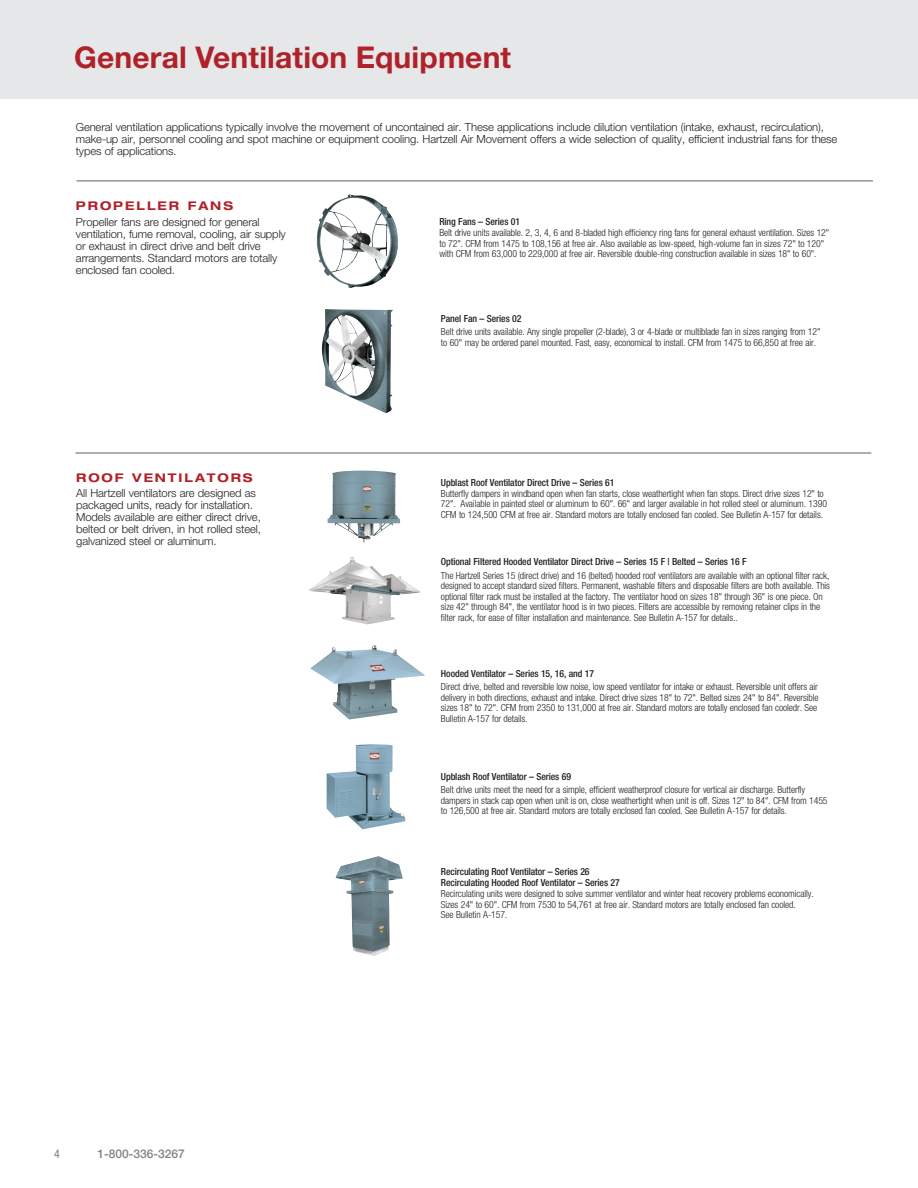
<style>
.page{position:relative;width:918px;height:1188px;background:#fff}
.page>*{position:absolute;margin:0;border:0;box-sizing:border-box;transform-origin:0 0}
.t1{font:700 30px "Helvetica Neue LT Std";letter-spacing:.005em;color:#af2229}
.Subhead_Para{font:700 expanded 12px "Helvetica Neue";letter-spacing:.16em;color:#af2229}
.t2{font:500 12px "Helvetica Neue LT Std";color:#808285}
.Body_para{font:700 expanded 12px "Helvetica Neue";letter-spacing:.16em;color:#af2229}
.t3{font:condensed 12px "Helvetica Neue LT Std";color:#808285}
.Body_para-2{font:300 11.25px/12px "Helvetica Neue LT Std";letter-spacing:-.01em;color:#231f20}
.Equip_body{font:300 condensed 9.75px/10.5px "Helvetica Neue LT Std";letter-spacing:-.01em;color:#231f20}
.Equip_body-2{font:500 condensed 9.75px "Helvetica Neue LT Std";letter-spacing:-.01em;color:#231f20}
.Equip_head{font:500 condensed 9.75px "Helvetica Neue LT Std";letter-spacing:-.01em;color:#231f20}
</style>
<div class="page">
<img style="left:322px;top:309px;width:71px;height:104px">
<img style="left:317px;top:195px;width:81px;height:93px">
<hr style="left:75px;top:452px;width:796px;height:2px;background:#939598">
<img style="left:309px;top:556px;width:111px;height:68px">
<hr style="left:77px;top:180px;width:796px;height:2px;background:#939598">
<img style="left:310px;top:645px;width:115px;height:74px">
<img style="left:326px;top:744px;width:79px;height:85px">
<img style="left:327px;top:471px;width:73px;height:72px">
<img style="left:335px;top:856px;width:69px;height:100px">
<div style="left:0;top:0;width:918px;height:99px;background:#e6e7e9"></div>
<p class="t1" style="left:74px;top:38px;width:438px">General Ventilation Equipment</p>
<p class="Body_para-2" style="left:76px;top:121px;width:763px">General ventilation applications typically involve the movement of uncontained air. These applications include dilution ventilation (intake, exhaust, recirculation), make-up air, personnel cooling and spot machine or equipment cooling. Hartzell Air Movement offers a wide selection of quality, efficient industrial fans for these types of applications.</p>
<p class="Body_para" style="left:76px;top:198px;width:159px">PROPELLER FANS</p>
<p class="Body_para-2" style="left:76px;top:216px;width:211px">Propeller fans are designed for general ventilation, fume removal, cooling, air supply or exhaust in direct drive and belt drive arrangements. Standard motors are totally enclosed fan cooled.</p>
<p class="Subhead_Para" style="left:76px;top:470px;width:178px">ROOF VENTILATORS</p>
<p class="Body_para-2" style="left:76px;top:486px;width:186px">All Hartzell ventilators are designed as packaged units, ready for installation.<br>Models available are either direct drive, belted or belt driven, in hot rolled steel, galvanized steel or aluminum.</p>
<p class="t3" style="left:54px;top:1147px;width:7px">4</p>
<p class="t2" style="left:97px;top:1146px;width:89px">1-800-336-3267</p>
<p class="Equip_head" style="left:439px;top:216px;width:82px">Ring Fans – Series 01</p>
<p class="Equip_body" style="left:439px;top:227px;width:391px">Belt drive units available. 2, 3, 4, 6 and 8-bladed high efficiency ring fans for general exhaust ventilation. Sizes 12" to 72". CFM from 1475 to 108,156 at free air. Also available as low-speed, high-volume fan in sizes 72" to 120" with CFM from 63,000 to 229,000 at free air. Reversible double-ring construction available in sizes 18" to 60".</p>
<p class="Equip_body-2" style="left:441px;top:313px;width:82px">Panel Fan – Series 02</p>
<p class="Equip_body" style="left:441px;top:327px;width:381px">Belt drive units available. Any single propeller (2-blade), 3 or 4-blade or multiblade fan in sizes ranging from 12" to 60" may be ordered panel mounted. Fast, easy, economical to install. CFM from 1475 to 66,850 at free air.</p>
<p class="Equip_head" style="left:441px;top:476px;width:175px">Upblast Roof Ventilator Direct Drive – Series 61</p>
<p class="Equip_body" style="left:441px;top:488px;width:388px">Butterfly dampers in windband open when fan starts, close weathertight when fan stops. Direct drive sizes 12" to<br>72". Available in painted steel or aluminum to 60". 66" and larger available in hot rolled steel or aluminum. 1390<br>CFM to 124,500 CFM at free air. Standard motors are totally enclosed fan cooled. See Bulletin A-157 for details.</p>
<p class="Equip_body-2" style="left:441px;top:556px;width:307px">Optional Filtered Hooded Ventilator Direct Drive – Series 15 F | Belted – Series 16 F</p>
<p class="Equip_body" style="left:441px;top:570px;width:391px">The Hartzell Series 15 (direct drive) and 16 (belted) hooded roof ventilators are available with an optional filter rack, designed to accept standard sized filters. Permanent, washable filters and disposable filters are both available. This optional filter rack must be installed at the factory. The ventilator hood on sizes 18" through 36" is one piece. On size 42" through 84", the ventilator hood is in two pieces. Filters are accessible by removing retainer clips in the filter rack, for ease of filter installation and maintenance. See Bulletin A-157 for details..</p>
<p class="Equip_body-2" style="left:441px;top:668px;width:155px">Hooded Ventilator – Series 15, 16, and 17</p>
<p class="Equip_body" style="left:441px;top:681px;width:379px">Direct drive, belted and reversible low noise, low speed ventilator for intake or exhaust. Reversible unit offers air delivery in both directions, exhaust and intake. Direct drive sizes 18" to 72". Belted sizes 24" to 84". Reversible sizes 18" to 72". CFM from 2350 to 131,000 at free air. Standard motors are totally enclosed fan cooledr. See Bulletin A-157 for details.</p>
<p class="Equip_body-2" style="left:441px;top:771px;width:132px">Upblash Roof Ventilator – Series 69</p>
<p class="Equip_body" style="left:441px;top:785px;width:388px">Belt drive units meet the need for a simple, efficient weatherproof closure for vertical air discharge. Butterfly dampers in stack cap open when unit is on, close weathertight when unit is off. Sizes 12" to 84". CFM from 1455 to 126,500 at free air. Standard motors are totally enclosed fan cooled. See Bulletin A-157 for details.</p>
<p class="Equip_head" style="left:441px;top:866px;width:150px">Recirculating Roof Ventilator – Series 26</p>
<p class="Equip_head" style="left:441px;top:877px;width:180px">Recirculating Hooded Roof Ventilator – Series 27</p>
<p class="Equip_body" style="left:441px;top:888px;width:374px">Recirculating units were designed to solve summer ventilator and winter heat recovery problems economically.<br>Sizes 24" to 60". CFM from 7530 to 54,761 at free air. Standard motors are totally enclosed fan cooled.<br>See Bulletin A-157.</p>
</div>
